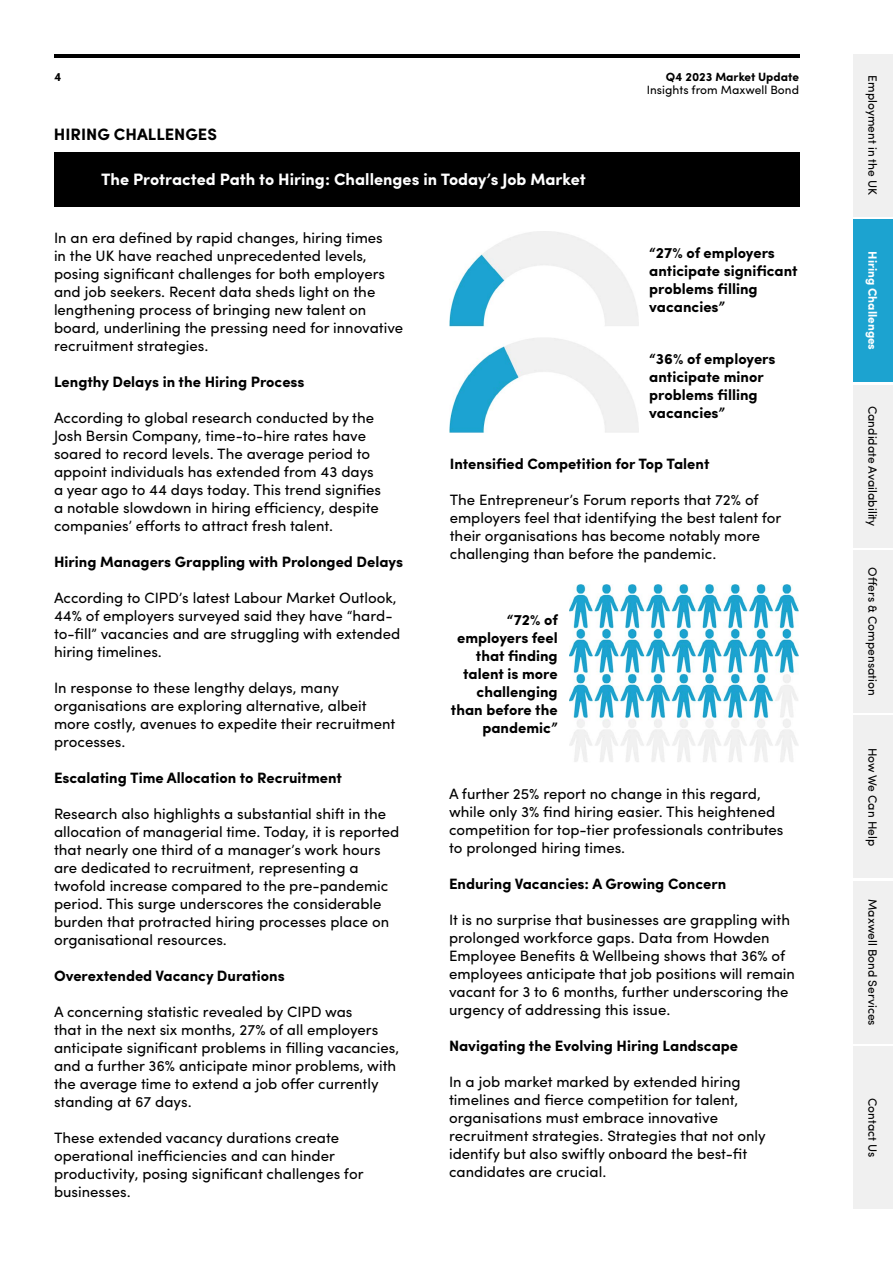
<style>
.page{position:relative;width:893px;height:1263px;background:#fff}
.page>*{position:absolute;margin:0;border:0;box-sizing:border-box;transform-origin:0 0}
.t1{font:700 16.5px "Sofia Pro";color:#fff}
.t2{font:700 16.5px "Sofia Pro";color:#000}
.t3{font:15px/18px "Sofia Pro";color:#000}
.t4{font:700 15px/18px "Sofia Pro";color:#000}
.t5{font:12px "Sofia Pro";color:#000}
.t6{font:700 12px "Sofia Pro";color:#000}
.t7{font:700 12px "Sofia Pro";color:#fff}
</style>
<div class="page">
<div style="left:54px;top:152px;width:745px;height:54px;background:#000"></div>
<hr style="left:54px;top:54px;width:745px;height:3px;background:#000">
<div style="left:853px;top:54px;width:40px;height:162px;background:#f0f0f0"></div>
<div style="left:853px;top:219px;width:40px;height:163px;background:#1ca3d0"></div>
<div style="left:853px;top:385px;width:40px;height:162px;background:#f0f0f0"></div>
<div style="left:853px;top:550px;width:40px;height:163px;background:#f0f0f0"></div>
<div style="left:853px;top:716px;width:40px;height:162px;background:#f0f0f0"></div>
<div style="left:853px;top:881px;width:40px;height:162px;background:#f0f0f0"></div>
<div style="left:853px;top:1047px;width:40px;height:162px;background:#f0f0f0"></div>
<img style="left:569px;top:584px;width:229px;height:178px">
<img style="left:450px;top:231px;width:189px;height:96px">
<img style="left:450px;top:338px;width:189px;height:95px">
<p class="t6" style="left:54px;top:68px;width:9px">4</p>
<p class="t6" style="left:666px;top:68px;width:135px">Q4 2023 Market Update</p>
<p class="t5" style="left:647px;top:81px;width:154px">Insights from Maxwell Bond</p>
<p class="t2" style="left:54px;top:122px;width:164px">HIRING CHALLENGES</p>
<p class="t1" style="left:101px;top:167px;width:486px">The Protracted Path to Hiring: Challenges in Today’s Job Market</p>
<p class="t3" style="left:54px;top:227px;width:351px">In an era defined by rapid changes, hiring times<br>in the UK have reached unprecedented levels, posing significant challenges for both employers and job seekers. Recent data sheds light on the lengthening process of bringing new talent on board, underlining the pressing need for innovative recruitment strategies.</p>
<p class="t4" style="left:54px;top:372px;width:252px">Lengthy Delays in the Hiring Process</p>
<p class="t3" style="left:54px;top:407px;width:329px">According to global research conducted by the Josh Bersin Company, time-to-hire rates have soared to record levels. The average period to appoint individuals has extended from 43 days a year ago to 44 days today. This trend signifies a notable slowdown in hiring efficiency, despite companies’ efforts to attract fresh talent.</p>
<p class="t4" style="left:54px;top:552px;width:351px">Hiring Managers Grappling with Prolonged Delays</p>
<p class="t3" style="left:54px;top:587px;width:348px">According to CIPD’s latest Labour Market Outlook, 44% of employers surveyed said they have “hard&shy;to-fill” vacancies and are struggling with extended hiring timelines.</p>
<p class="t3" style="left:54px;top:677px;width:343px">In response to these lengthy delays, many organisations are exploring alternative, albeit more costly, avenues to expedite their recruitment processes.</p>
<p class="t4" style="left:54px;top:768px;width:290px">Escalating Time Allocation to Recruitment</p>
<p class="t3" style="left:54px;top:803px;width:347px">Research also highlights a substantial shift in the allocation of managerial time. Today, it is reported that nearly one third of a manager’s work hours are dedicated to recruitment, representing a twofold increase compared to the pre-pandemic period. This surge underscores the considerable burden that protracted hiring processes place on organisational resources.</p>
<p class="t4" style="left:54px;top:966px;width:232px">Overextended Vacancy Durations</p>
<p class="t3" style="left:54px;top:1001px;width:347px">A concerning statistic revealed by CIPD was<br>that in the next six months, 27% of all employers anticipate significant problems in filling vacancies, and a further 36% anticipate minor problems, with the average time to extend a job offer currently standing at 67 days.</p>
<p class="t3" style="left:54px;top:1127px;width:311px">These extended vacancy durations create operational inefficiencies and can hinder productivity, posing significant challenges for businesses.</p>
<p class="t4" style="left:649px;top:242px;width:150px">“27% of employers anticipate significant problems filling vacancies”</p>
<p class="t4" style="left:649px;top:348px;width:128px">“36% of employers anticipate minor problems filling vacancies”</p>
<p class="t4" style="left:450px;top:454px;width:261px">Intensified Competition for Top Talent</p>
<p class="t3" style="left:450px;top:490px;width:333px">The Entrepreneur’s Forum reports that 72% of employers feel that identifying the best talent for their organisations has become notably more challenging than before the pandemic.</p>
<p class="t4" style="left:451px;top:610px;width:109px;text-align:right">“72% of employers feel that finding talent is more challenging than before the pandemic”</p>
<p class="t3" style="left:449px;top:783px;width:336px">A further 25% report no change in this regard, while only 3% find hiring easier. This heightened competition for top-tier professionals contributes to prolonged hiring times.</p>
<p class="t4" style="left:449px;top:873px;width:279px">Enduring Vacancies: A Growing Concern</p>
<p class="t3" style="left:449px;top:909px;width:347px">It is no surprise that businesses are grappling with prolonged workforce gaps. Data from Howden Employee Benefits &amp; Wellbeing shows that 36% of employees anticipate that job positions will remain vacant for 3 to 6 months, further underscoring the urgency of addressing this issue.</p>
<p class="t4" style="left:449px;top:1035px;width:291px">Navigating the Evolving Hiring Landscape</p>
<p class="t3" style="left:449px;top:1071px;width:318px">In a job market marked by extended hiring timelines and fierce competition for talent, organisations must embrace innovative recruitment strategies. Strategies that not only identify but also swiftly onboard the best-fit candidates are crucial.</p>
<p class="t5" style="left:881px;top:75px;width:121px;rotate:90deg">Employment in the UK</p>
<p class="t7" style="left:882px;top:251px;width:100px;rotate:90deg">Hiring Challenges</p>
<p class="t5" style="left:881px;top:406px;width:122px;rotate:90deg">Candidate Availability</p>
<p class="t5" style="left:881px;top:567px;width:130px;rotate:90deg">Offers &amp; Compensation</p>
<p class="t5" style="left:881px;top:748px;width:99px;rotate:90deg">How We Can Help</p>
<p class="t5" style="left:881px;top:899px;width:128px;rotate:90deg">Maxwell Bond Services</p>
<p class="t5" style="left:881px;top:1098px;width:61px;rotate:90deg">Contact Us</p>
</div>
